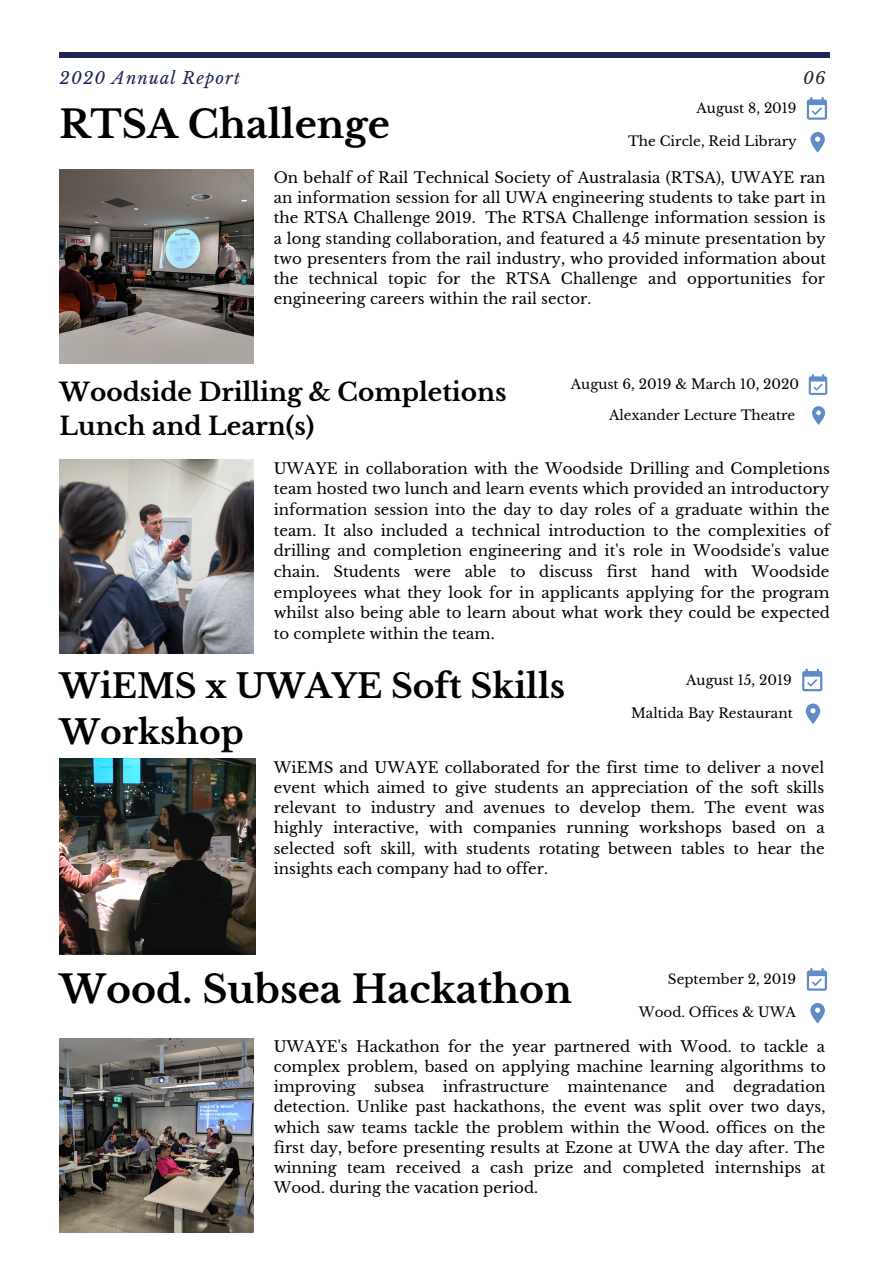
<style>
.page{position:relative;width:893px;height:1264px;background:#fff}
.page>*{position:absolute;margin:0;border:0;box-sizing:border-box;transform-origin:0 0}
.t1{font:700 37.95px "Libre Baskerville";color:#000}
.t2{font:700 33px "Libre Baskerville";color:#000}
.t3{font:700 24.75px/34px "Libre Baskerville";color:#000}
.t4{font:italic 16.5px "Libre Baskerville";letter-spacing:.07em;color:#1b2557}
.t5{font:italic 16.5px "Libre Baskerville";color:#222}
.t6{font:15px/20.2px "Libre Baskerville";color:#000;text-align:justify}
.t7{font:13.5px "Libre Baskerville";color:#000}
</style>
<div class="page">
<hr style="left:60px;top:53px;width:770px;height:4px;background:#1b2557">
<img style="left:60px;top:170px;width:194px;height:194px">
<svg style="left:810px;top:132px;width:14px;height:21px"></svg>
<svg style="left:806px;top:97px;width:21px;height:23px"></svg>
<svg style="left:805px;top:703px;width:15px;height:21px"></svg>
<svg style="left:802px;top:668px;width:20px;height:23px"></svg>
<img style="left:60px;top:1038px;width:194px;height:194px">
<svg style="left:810px;top:1003px;width:14px;height:20px"></svg>
<svg style="left:806px;top:968px;width:21px;height:22px"></svg>
<img style="left:60px;top:758px;width:195px;height:196px">
<img style="left:60px;top:459px;width:194px;height:195px">
<svg style="left:812px;top:406px;width:13px;height:19px"></svg>
<svg style="left:808px;top:374px;width:19px;height:21px"></svg>
<p class="t4" style="left:60px;top:68px;width:182px">2020 Annual Report</p>
<p class="t5" style="left:803px;top:68px;width:24px">06</p>
<h1 class="t1" style="left:60px;top:102px;width:332px">RTSA Challenge</h1>
<p class="t7" style="left:696px;top:99px;width:102px">August 8, 2019</p>
<p class="t7" style="left:628px;top:132px;width:170px">The Circle, Reid Library</p>
<p class="t6" style="left:274px;top:167px;width:553px">On behalf of Rail Technical Society of Australasia (RTSA), UWAYE ran an information session for all UWA engineering students to take part in the RTSA Challenge 2019. The RTSA Challenge information session is a long standing collaboration, and featured a 45 minute presentation by two presenters from the rail industry, who provided information about the technical topic for the RTSA Challenge and opportunities for engineering careers within the rail sector.</p>
<h3 class="t3" style="left:60px;top:375px;width:448px">Woodside Drilling &amp; Completions<br>Lunch and Learn(s)</h3>
<p class="t7" style="left:571px;top:376px;width:230px">August 6, 2019 &amp; March 10, 2020</p>
<p class="t6" style="left:274px;top:458px;width:557px;line-height:20.7px">UWAYE in collaboration with the Woodside Drilling and Completions team hosted two lunch and learn events which provided an introductory information session into the day to day roles of a graduate within the team. It also included a technical introduction to the complexities of drilling and completion engineering and it's role in Woodside's value chain. Students were able to discuss first hand with Woodside employees what they look for in applicants applying for the program whilst also being able to learn about what work they could be expected to complete within the team.</p>
<p class="t7" style="left:609px;top:407px;width:188px">Alexander Lecture Theatre</p>
<h2 class="t2" style="left:60px;top:666px;width:507px">WiEMS x UWAYE Soft Skills</h2>
<h2 class="t2" style="left:60px;top:712px;width:186px">Workshop</h2>
<p class="t7" style="left:686px;top:672px;width:107px">August 15, 2019</p>
<p class="t7" style="left:631px;top:705px;width:163px">Maltida Bay Restaurant</p>
<p class="t6" style="left:274px;top:757px;width:552px">WiEMS and UWAYE collaborated for the first time to deliver a novel event which aimed to give students an appreciation of the soft skills relevant to industry and avenues to develop them. The event was highly interactive, with companies running workshops based on a selected soft skill, with students rotating between tables to hear the insights each company had to offer.</p>
<h1 class="t1" style="left:60px;top:965px;width:513px">Wood. Subsea Hackathon</h1>
<p class="t7" style="left:668px;top:970px;width:130px">September 2, 2019</p>
<p class="t7" style="left:638px;top:1003px;width:159px">Wood. Offices &amp; UWA</p>
<p class="t6" style="left:274px;top:1036px;width:553px">UWAYE's Hackathon for the year partnered with Wood. to tackle a complex problem, based on applying machine learning algorithms to improving subsea infrastructure maintenance and degradation detection. Unlike past hackathons, the event was split over two days, which saw teams tackle the problem within the Wood. offices on the first day, before presenting results at Ezone at UWA the day after. The winning team received a cash prize and completed internships at Wood. during the vacation period.</p>
</div>
